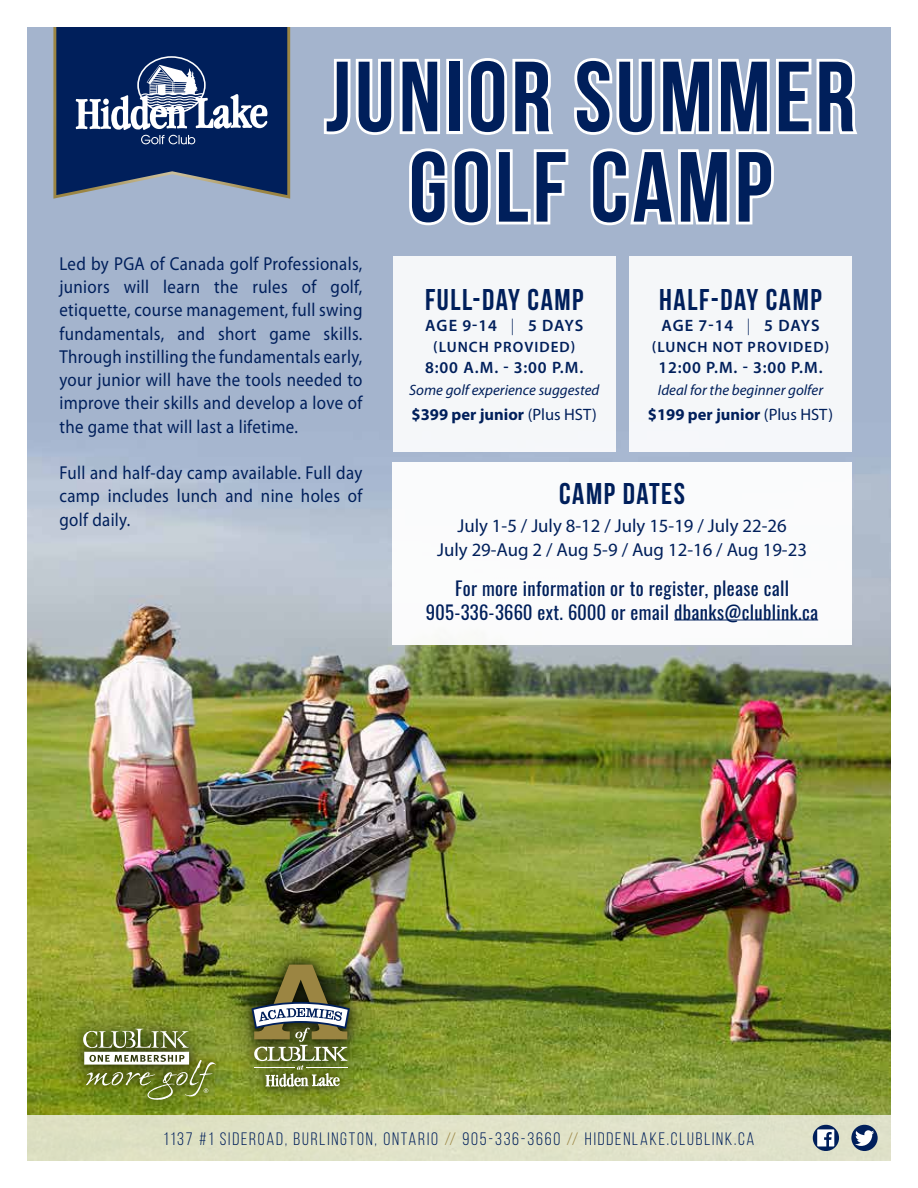
<style>
.page{position:relative;width:918px;height:1188px;background:#fff}
.page>*{position:absolute;margin:0;border:0;box-sizing:border-box;transform-origin:0 0}
.t1{font:99.45px/90.3px "Bebas Neue";letter-spacing:.04em;color:#001f5b;text-align:center}
.t2{font:700 30px "Bebas Neue";letter-spacing:.05em;color:#001f5b}
.t3{font:18.75px/23.2px "Myriad Pro";letter-spacing:.02em;color:#001f5b;text-align:justify;scale:.9 1}
.t4{font:18.75px/24px "Oswald";letter-spacing:.02em;color:#001f5b;text-align:center}
.t5{font:18.75px/24px "Myriad Pro";color:#001f5b;text-align:center}
.t6{font:18px "Bebas Neue";letter-spacing:.1em;color:#001f5b}
.t7{font:600 16.5px "Myriad Pro";letter-spacing:.05em;color:#001f5b}
.t8{font:700 16.5px "Myriad Pro";color:#001f5b}
.t9{font:italic 15px "Myriad Pro";color:#001f5b}
.t10{font:600 15px "Myriad Pro";letter-spacing:.07em;color:#001f5b}
.s1{font-weight:300}
.s2{font-weight:400}
.s3{color:#9b8542}
</style>
<div class="page">
<img style="left:27px;top:27px;width:864px;height:1089px">
<div style="left:223px;top:935px;width:155px;height:181px;background:#000;opacity:.75"></div>
<div style="left:243px;top:955px;width:116px;height:141px;background:#000;opacity:.75"></div>
<svg style="left:251px;top:965px;width:99px;height:122px;background:#797f51"></svg>
<div style="left:54px;top:1001px;width:186px;height:127px;background:#000;opacity:.75"></div>
<div style="left:74px;top:1019px;width:149px;height:90px;background:#000;opacity:.75"></div>
<svg style="left:83px;top:1029px;width:133px;height:71px;background:#83914d"></svg>
<svg style="left:52px;top:27px;width:240px;height:173px;background:#a1a6a6"></svg>
<svg style="left:55px;top:27px;width:234px;height:170px;background:#324975"></svg>
<div style="left:27px;top:1116px;width:864px;height:45px;background:#dfe2c8"></div>
<svg style="left:320px;top:27px;width:541px;height:211px"></svg>
<svg style="left:813px;top:1125px;width:26px;height:26px"></svg>
<svg style="left:817px;top:1129px;width:17px;height:17px"></svg>
<div style="left:851px;top:1125px;width:27px;height:26px;background:#001f5b;border-radius:50%"></div>
<svg style="left:855px;top:1130px;width:19px;height:16px"></svg>
<div style="left:393px;top:462px;width:459px;height:182px;background:#fff"></div>
<hr style="left:674px;top:620px;width:144px;height:1px;background:#001f5b">
<div style="left:393px;top:256px;width:223px;height:195px;background:#f5f7f9"></div>
<div style="left:629px;top:256px;width:223px;height:195px;background:#f5f7f9"></div>
<h1 class="t1" style="left:326px;top:51px;width:531px">JUNIOR SUMMER<br>GOLF CAMP</h1>
<p class="t3" style="left:60px;top:252px;width:338px">Led by PGA of Canada golf Professionals, juniors will learn the rules of golf, etiquette, course management, full swing fundamentals, and short game skills.<br>Through instilling the fundamentals early, your junior will have the tools needed to improve their skills and develop a love of the game that will last a lifetime.</p>
<p class="t3" style="left:60px;top:461px;width:338px">Full and half-day camp available. Full day camp includes lunch and nine holes of golf daily.</p>
<h2 class="t2" style="left:425px;top:283px;width:160px">FULL-DAY CAMP</h2>
<p class="t7" style="left:425px;top:314px;width:160px">AGE 9-14 <span class="s1">|</span> 5 DAYS</p>
<p class="t10" style="left:433px;top:337px;width:144px">(LUNCH PROVIDED)</p>
<p class="t7" style="left:425px;top:356px;width:160px">8:00 A.M. - 3:00 P.M.</p>
<p class="t9" style="left:409px;top:381px;width:192px">Some golf experience suggested</p>
<p class="t8" style="left:412px;top:404px;width:187px">$399 per junior <span class="s2">(Plus HST)</span></p>
<h2 class="t2" style="left:659px;top:283px;width:164px">HALF-DAY CAMP</h2>
<p class="t7" style="left:661px;top:314px;width:160px">AGE 7-14 <span class="s1">|</span> 5 DAYS</p>
<p class="t10" style="left:652px;top:337px;width:179px">(LUNCH NOT PROVIDED)</p>
<p class="t7" style="left:658px;top:356px;width:166px">12:00 P.M. - 3:00 P.M.</p>
<p class="t9" style="left:658px;top:381px;width:167px">Ideal for the beginner golfer</p>
<p class="t8" style="left:648px;top:404px;width:187px">$199 per junior <span class="s2">(Plus HST)</span></p>
<h2 class="t2" style="left:559px;top:477px;width:127px">CAMP DATES</h2>
<p class="t5" style="left:437px;top:514px;width:371px">July 1-5 / July 8-12 / July 15-19 / July 22-26<br>July 29-Aug 2 / Aug 5-9 / Aug 12-16 / Aug 19-23</p>
<p class="t4" style="left:426px;top:576px;width:394px">For more information or to register, please call<br>905-336-3660 ext. 6000 or email dbanks@clublink.ca</p>
<p class="t6" style="left:164px;top:1129px;width:592px">1137 #1 SIDEROAD, BURLINGTON, ONTARIO <span class="s3">//</span> 905-336-3660 <span class="s3">//</span> HIDDENLAKE.CLUBLINK.CA</p>
</div>
